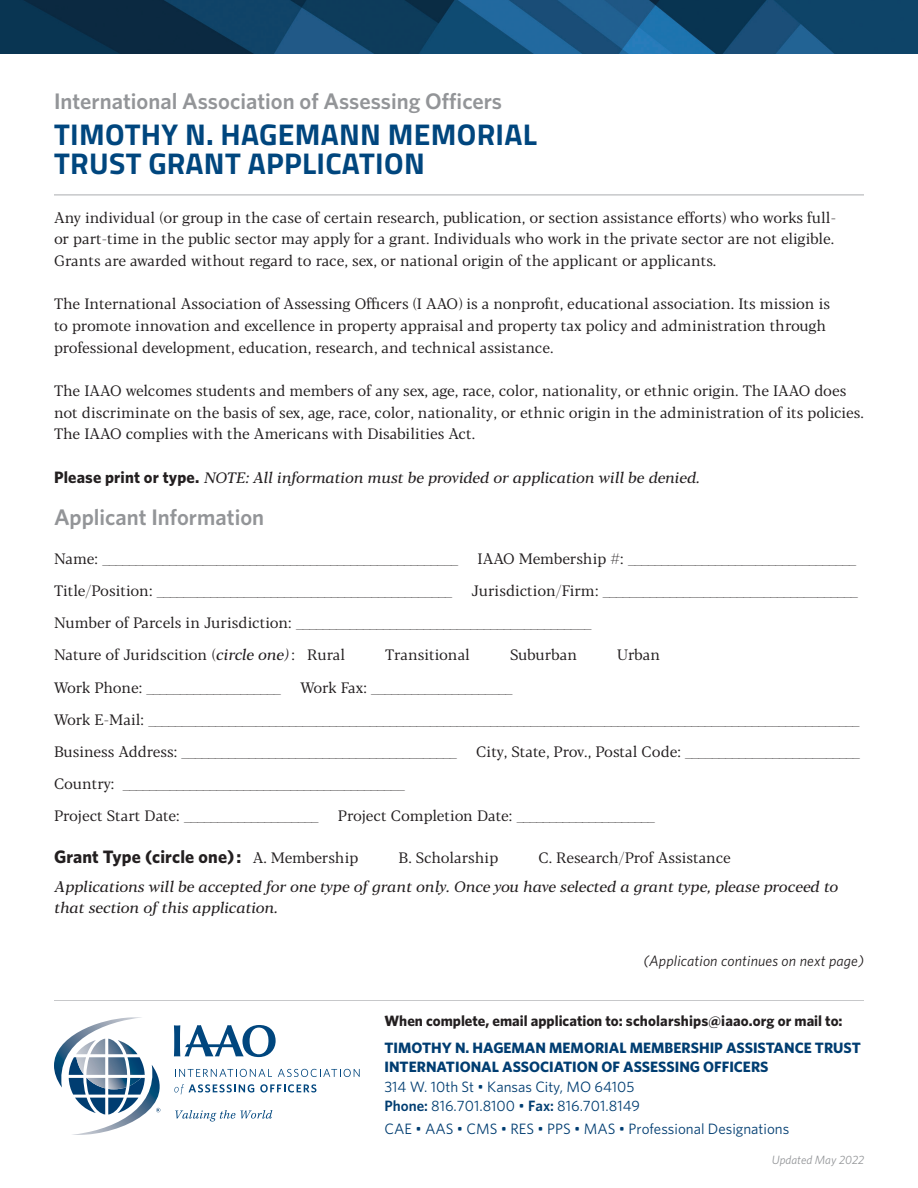
<style>
.page{position:relative;width:918px;height:1188px;background:#fff}
.page>*{position:absolute;margin:0;border:0;box-sizing:border-box;transform-origin:0 0}
.Headline_2{font:700 30px/29.2px "Titillium";letter-spacing:.01em;color:#00467e}
.Subhead_2{font:600 22.5px "Whitney";color:#939598}
.Body_Copy{font:700 18px "Whitney";letter-spacing:.01em;color:#231f20}
.Body_Copy-2{font:15px/21.8px "Blacker Text";color:#231f20}
.Body_Copy-3{font:700 15px "Blacker Text";color:#231f20}
.Body_Copy-4{font:italic 15px/21.8px "Blacker Text";color:#231f20}
.t1{font:15px/19.5px "Whitney";color:#003d71}
.t2{font:700 15px/26.2px "Whitney";color:#231f20}
.Subhead_3{font:italic 15px "Whitney";letter-spacing:.01em;color:#231f20}
.t3{font:italic 12px "Whitney";color:#939598}
.s1{font-family:"Whitney";font-weight:700;font-style:normal;font-size:16.5px}
.s2{font-weight:400}
.s3{font-style:italic}
.s4{font-weight:700}
.s5{font-family:"Blacker Text";font-weight:400;font-size:15px}
.s6{color:#003d71}
.s7{font-weight:600}
</style>
<div class="page">
<img style="left:0;top:0;width:918px;height:54px">
<svg style="left:54px;top:1017px;width:306px;height:118px"></svg>
<hr style="left:54px;top:1000px;width:810px;height:1px;background:#c7c8ca">
<hr style="left:54px;top:194px;width:810px;height:2px;background:#c7c8ca">
<p class="Subhead_2" style="left:54px;top:87px;width:450px">International Association of Assessing Officers</p>
<p class="Headline_2" style="left:54px;top:118px;width:484px">TIMOTHY N. HAGEMANN MEMORIAL<br>TRUST GRANT APPLICATION</p>
<p class="Body_Copy-2" style="left:54px;top:207px;width:784px;text-align:justify">Any individual (or group in the case of certain research, publication, or section assistance efforts) who works full&shy;or part-time in the public sector may apply for a grant. Individuals who work in the private sector are not eligible.<br>Grants are awarded without regard to race, sex, or national origin of the applicant or applicants.</p>
<p class="Body_Copy-2" style="left:54px;top:294px;width:778px">The International Association of Assessing Officers (I AAO) is a nonprofit, educational association. Its mission is to promote innovation and excellence in property appraisal and property tax policy and administration through professional development, education, research, and technical assistance.</p>
<p class="Body_Copy-2" style="left:54px;top:380px;width:811px">The IAAO welcomes students and members of any sex, age, race, color, nationality, or ethnic origin. The IAAO does not discriminate on the basis of sex, age, race, color, nationality, or ethnic origin in the administration of its policies.<br>The IAAO complies with the Americans with Disabilities Act.</p>
<p class="Body_Copy-4" style="left:54px;top:467px;width:647px"><span class="s1">Please print or type.</span> NOTE: All information must be provided or application will be denied.</p>
<p class="Subhead_2" style="left:54px;top:503px;width:212px">Applicant Information</p>
<p class="Body_Copy-3" style="left:54px;top:549px;width:406px"><span class="s2">Name:</span> _____________________________________________________</p>
<p class="Body_Copy-3" style="left:478px;top:549px;width:381px"><span class="s2">IAAO Membership #:</span> __________________________________</p>
<p class="Body_Copy-3" style="left:54px;top:581px;width:400px"><span class="s2">Title/Position:</span> ____________________________________________</p>
<p class="Body_Copy-3" style="left:472px;top:581px;width:388px"><span class="s2">Jurisdiction/Firm:</span> ______________________________________</p>
<p class="Body_Copy-3" style="left:54px;top:614px;width:539px"><span class="s2">Number of Parcels in Jurisdiction:</span> ____________________________________________</p>
<p class="Body_Copy-2" style="left:54px;top:645px;width:293px">Nature of Juridscition (<span class="s3">circle one)</span> : Rural</p>
<p class="Body_Copy-2" style="left:385px;top:645px;width:86px">Transitional</p>
<p class="Body_Copy-2" style="left:510px;top:645px;width:68px">Suburban</p>
<p class="Body_Copy-2" style="left:617px;top:645px;width:45px">Urban</p>
<p class="Body_Copy-3" style="left:54px;top:678px;width:229px"><span class="s2">Work Phone:</span> ____________________</p>
<p class="Body_Copy-3" style="left:300px;top:678px;width:214px"><span class="s2">Work Fax:</span> _____________________</p>
<p class="Body_Copy-3" style="left:54px;top:710px;width:807px"><span class="s2">Work E-Mail:</span> __________________________________________________________________________________________________________</p>
<p class="Body_Copy-3" style="left:54px;top:742px;width:405px"><span class="s2">Business Address:</span> _________________________________________</p>
<p class="Body_Copy-2" style="left:476px;top:741px;width:385px">City, State, Prov., Postal Code: <span class="s4">__________________________</span></p>
<p class="Body_Copy-3" style="left:54px;top:775px;width:353px"><span class="s2">Country:</span> __________________________________________</p>
<p class="Body_Copy-3" style="left:54px;top:807px;width:266px"><span class="s2">Project Start Date:</span> ____________________</p>
<p class="Body_Copy-2" style="left:338px;top:806px;width:319px">Project Completion Date: <span class="s4">_____________________</span></p>
<p class="Body_Copy" style="left:54px;top:846px;width:306px">Grant Type (circle one): <span class="s5">A. Membership</span></p>
<p class="Body_Copy-2" style="left:399px;top:848px;width:101px">B. Scholarship</p>
<p class="Body_Copy-2" style="left:538px;top:848px;width:194px">C. Research/Prof Assistance</p>
<p class="Body_Copy-4" style="left:54px;top:876px;width:785px">Applications will be accepted for one type of grant only. Once you have selected a grant type, please proceed to that section of this application.</p>
<p class="Subhead_3" style="left:644px;top:951px;width:222px">(Application continues on next page)</p>
<p class="t2" style="left:384px;top:1008px;width:478px">When complete, email application to: scholarships@iaao.org or mail to:<br><span class="s6">TIMOTHY N. HAGEMAN MEMORIAL MEMBERSHIP ASSISTANCE TRUST</span></p>
<p class="t1" style="left:384px;top:1057px;width:386px"><span class="s4">INTERNATIONAL ASSOCIATION OF ASSESSING OFFICERS<br></span>314 W. 10th St • Kansas City, MO 64105<br><span class="s7">Phone:</span> 816.701.8100 • <span class="s7">Fax:</span> 816.701.8149</p>
<p class="t1" style="left:384px;top:1119px;width:406px">CAE • AAS • CMS • RES • PPS • MAS • Professional Designations</p>
<p class="t3" style="left:772px;top:1152px;width:94px">Updated May 2022</p>
</div>
